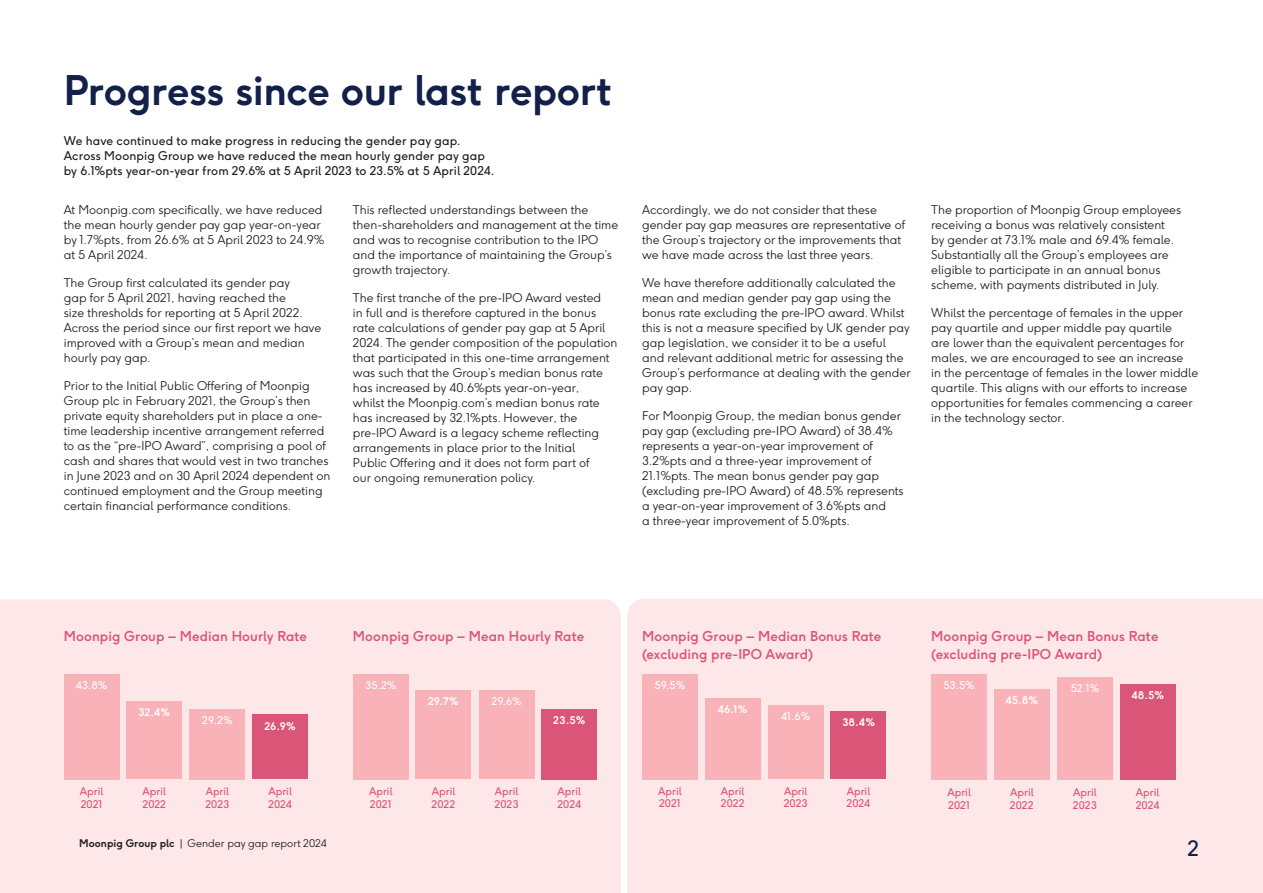
<style>
.page{position:relative;width:1263px;height:893px;background:#fff}
.page>*{position:absolute;margin:0;border:0;box-sizing:border-box;transform-origin:0 0}
.Heading{font:700 40.5px "Moonpig";letter-spacing:-.01em;color:#13214a}
.t1{font:21px "Moonpig";color:#13214a}
.Subhead_Level_2{font:600 13.5px/18px "Moonpig";letter-spacing:.005em;color:#db5578}
.Body_Copy{font:300 12px/15px "Moonpig";color:#231f20}
.Intro{font:12px/15px "Moonpig";letter-spacing:.01em;color:#231f20}
.Chart_C{font:10.5px/12.8px "Moonpig";color:#db5578}
.Chart_R{font:700 10.5px "Moonpig";letter-spacing:-.005em;color:#fff}
.Chart_R-2{font:10.5px "Moonpig";color:#fff}
.t2{font:300 10.5px "Moonpig";color:#231f20}
.s1{font-weight:700}
</style>
<div class="page">
<div style="left:0;top:599px;width:621px;height:294px;background:#fde7e8"></div>
<div style="left:627px;top:599px;width:636px;height:294px;background:#fde7e8"></div>
<div style="left:64px;top:674px;width:55px;height:105px;background:#f8b2b8"></div>
<div style="left:190px;top:709px;width:55px;height:70px;background:#f8b2b8"></div>
<div style="left:126px;top:701px;width:56px;height:78px;background:#f8b2b8"></div>
<div style="left:252px;top:715px;width:56px;height:64px;background:#db5578"></div>
<div style="left:353px;top:674px;width:56px;height:105px;background:#f8b2b8"></div>
<div style="left:479px;top:691px;width:55px;height:88px;background:#f8b2b8"></div>
<div style="left:416px;top:690px;width:55px;height:89px;background:#f8b2b8"></div>
<div style="left:541px;top:709px;width:56px;height:70px;background:#db5578"></div>
<div style="left:642px;top:674px;width:56px;height:105px;background:#f8b2b8"></div>
<div style="left:768px;top:706px;width:56px;height:73px;background:#f8b2b8"></div>
<div style="left:705px;top:698px;width:55px;height:81px;background:#f8b2b8"></div>
<div style="left:830px;top:711px;width:56px;height:68px;background:#db5578"></div>
<div style="left:931px;top:674px;width:56px;height:105px;background:#f8b2b8"></div>
<div style="left:1057px;top:677px;width:56px;height:102px;background:#f8b2b8"></div>
<div style="left:994px;top:689px;width:56px;height:90px;background:#f8b2b8"></div>
<div style="left:1120px;top:684px;width:55px;height:95px;background:#db5578"></div>
<p class="Heading" style="left:64px;top:64px;width:550px">Progress since our last report</p>
<p class="Intro" style="left:64px;top:133px;width:433px">We have continued to make progress in reducing the gender pay gap.<br>Across Moonpig Group we have reduced the mean hourly gender pay gap by 6.1%pts year-on-year from 29.6% at 5 April 2023 to 23.5% at 5 April 2024.</p>
<p class="Body_Copy" style="left:64px;top:202px;width:262px">At Moonpig.com specifically, we have reduced the mean hourly gender pay gap year-on-year by 1.7%pts, from 26.6% at 5 April 2023 to 24.9% at 5 April 2024.</p>
<p class="Body_Copy" style="left:64px;top:275px;width:259px">The Group first calculated its gender pay<br>gap for 5 April 2021, having reached the<br>size thresholds for reporting at 5 April 2022.<br>Across the period since our first report we have improved with a Group’s mean and median hourly pay gap.</p>
<p class="Body_Copy" style="left:64px;top:378px;width:268px">Prior to the Initial Public Offering of Moonpig Group plc in February 2021, the Group’s then private equity shareholders put in place a one&shy;time leadership incentive arrangement referred to as the “pre-IPO Award”, comprising a pool of cash and shares that would vest in two tranches in June 2023 and on 30 April 2024 dependent on continued employment and the Group meeting certain financial performance conditions.</p>
<p class="Body_Copy" style="left:353px;top:202px;width:267px">This reflected understandings between the then-shareholders and management at the time and was to recognise contribution to the IPO and the importance of maintaining the Group’s growth trajectory.</p>
<p class="Body_Copy" style="left:353px;top:290px;width:266px">The first tranche of the pre-IPO Award vested<br>in full and is therefore captured in the bonus rate calculations of gender pay gap at 5 April 2024. The gender composition of the population that participated in this one-time arrangement was such that the Group’s median bonus rate has increased by 40.6%pts year-on-year,<br>whilst the Moonpig.com’s median bonus rate has increased by 32.1%pts. However, the pre-IPO Award is a legacy scheme reflecting arrangements in place prior to the Initial<br>Public Offering and it does not form part of<br>our ongoing remuneration policy.</p>
<p class="Body_Copy" style="left:642px;top:202px;width:265px">Accordingly, we do not consider that these gender pay gap measures are representative of the Group’s trajectory or the improvements that we have made across the last three years.</p>
<p class="Body_Copy" style="left:642px;top:275px;width:270px">We have therefore additionally calculated the mean and median gender pay gap using the bonus rate excluding the pre-IPO award. Whilst this is not a measure specified by UK gender pay gap legislation, we consider it to be a useful and relevant additional metric for assessing the Group’s performance at dealing with the gender pay gap.</p>
<p class="Body_Copy" style="left:642px;top:408px;width:263px">For Moonpig Group, the median bonus gender pay gap (excluding pre-IPO Award) of 38.4% represents a year-on-year improvement of 3.2%pts and a three-year improvement of 21.1%pts. The mean bonus gender pay gap (excluding pre-IPO Award) of 48.5% represents a year-on-year improvement of 3.6%pts and<br>a three-year improvement of 5.0%pts.</p>
<p class="Body_Copy" style="left:931px;top:202px;width:251px">The proportion of Moonpig Group employees receiving a bonus was relatively consistent<br>by gender at 73.1% male and 69.4% female.<br>Substantially all the Group’s employees are eligible to participate in an annual bonus scheme, with payments distributed in July.</p>
<p class="Body_Copy" style="left:931px;top:305px;width:268px">Whilst the percentage of females in the upper pay quartile and upper middle pay quartile<br>are lower than the equivalent percentages for males, we are encouraged to see an increase<br>in the percentage of females in the lower middle quartile. This aligns with our efforts to increase opportunities for females commencing a career in the technology sector.</p>
<p class="Subhead_Level_2" style="left:64px;top:627px;width:245px">Moonpig Group – Median Hourly Rate</p>
<p class="Subhead_Level_2" style="left:353px;top:627px;width:233px">Moonpig Group – Mean Hourly Rate</p>
<p class="Subhead_Level_2" style="left:642px;top:627px;width:241px">Moonpig Group – Median Bonus Rate (excluding pre-IPO Award)</p>
<p class="Subhead_Level_2" style="left:931px;top:627px;width:229px">Moonpig Group – Mean Bonus Rate (excluding pre-IPO Award)</p>
<p class="Chart_R-2" style="left:76px;top:679px;width:33px">43.8%</p>
<p class="Chart_R" style="left:138px;top:706px;width:34px">32.4%</p>
<p class="Chart_R-2" style="left:202px;top:713px;width:32px">29.2%</p>
<p class="Chart_R" style="left:265px;top:719px;width:33px">26.9%</p>
<p class="Chart_R-2" style="left:365px;top:679px;width:33px">35.2%</p>
<p class="Chart_R" style="left:428px;top:695px;width:32px">29.7%</p>
<p class="Chart_R-2" style="left:491px;top:695px;width:32px">29.6%</p>
<p class="Chart_R" style="left:553px;top:713px;width:34px">23.5%</p>
<p class="Chart_R-2" style="left:655px;top:679px;width:32px">59.5%</p>
<p class="Chart_R" style="left:718px;top:702px;width:31px">46.1%</p>
<p class="Chart_R-2" style="left:781px;top:710px;width:31px">41.6%</p>
<p class="Chart_R" style="left:842px;top:715px;width:35px">38.4%</p>
<p class="Chart_R-2" style="left:943px;top:679px;width:33px">53.5%</p>
<p class="Chart_R-2" style="left:1071px;top:682px;width:30px">52.1%</p>
<p class="Chart_R" style="left:1005px;top:693px;width:34px">45.8%</p>
<p class="Chart_R" style="left:1131px;top:688px;width:34px">48.5%</p>
<p class="Chart_C" style="left:80px;top:785px;width:25px">April<br>2021</p>
<p class="Chart_C" style="left:205px;top:785px;width:26px">April<br>2023</p>
<p class="Chart_C" style="left:142px;top:785px;width:25px">April<br>2022</p>
<p class="Chart_C" style="left:268px;top:785px;width:25px">April<br>2024</p>
<p class="Chart_C" style="left:369px;top:785px;width:25px">April<br>2021</p>
<p class="Chart_C" style="left:494px;top:785px;width:26px">April<br>2023</p>
<p class="Chart_C" style="left:432px;top:785px;width:25px">April<br>2022</p>
<p class="Chart_C" style="left:557px;top:785px;width:25px">April<br>2024</p>
<p class="Chart_C" style="left:658px;top:784px;width:25px">April<br>2021</p>
<p class="Chart_C" style="left:784px;top:784px;width:26px">April<br>2023</p>
<p class="Chart_C" style="left:721px;top:784px;width:25px">April<br>2022</p>
<p class="Chart_C" style="left:846px;top:784px;width:25px">April<br>2024</p>
<p class="Chart_C" style="left:947px;top:786px;width:25px">April<br>2021</p>
<p class="Chart_C" style="left:1073px;top:786px;width:26px">April<br>2023</p>
<p class="Chart_C" style="left:1010px;top:786px;width:25px">April<br>2022</p>
<p class="Chart_C" style="left:1136px;top:786px;width:25px">April<br>2024</p>
<p class="t2" style="left:79px;top:837px;width:249px"><span class="s1">Moonpig Group plc</span> | Gender pay gap report 2024</p>
<h2 class="t1" style="left:1187px;top:835px;width:13px">2</h2>
</div>
